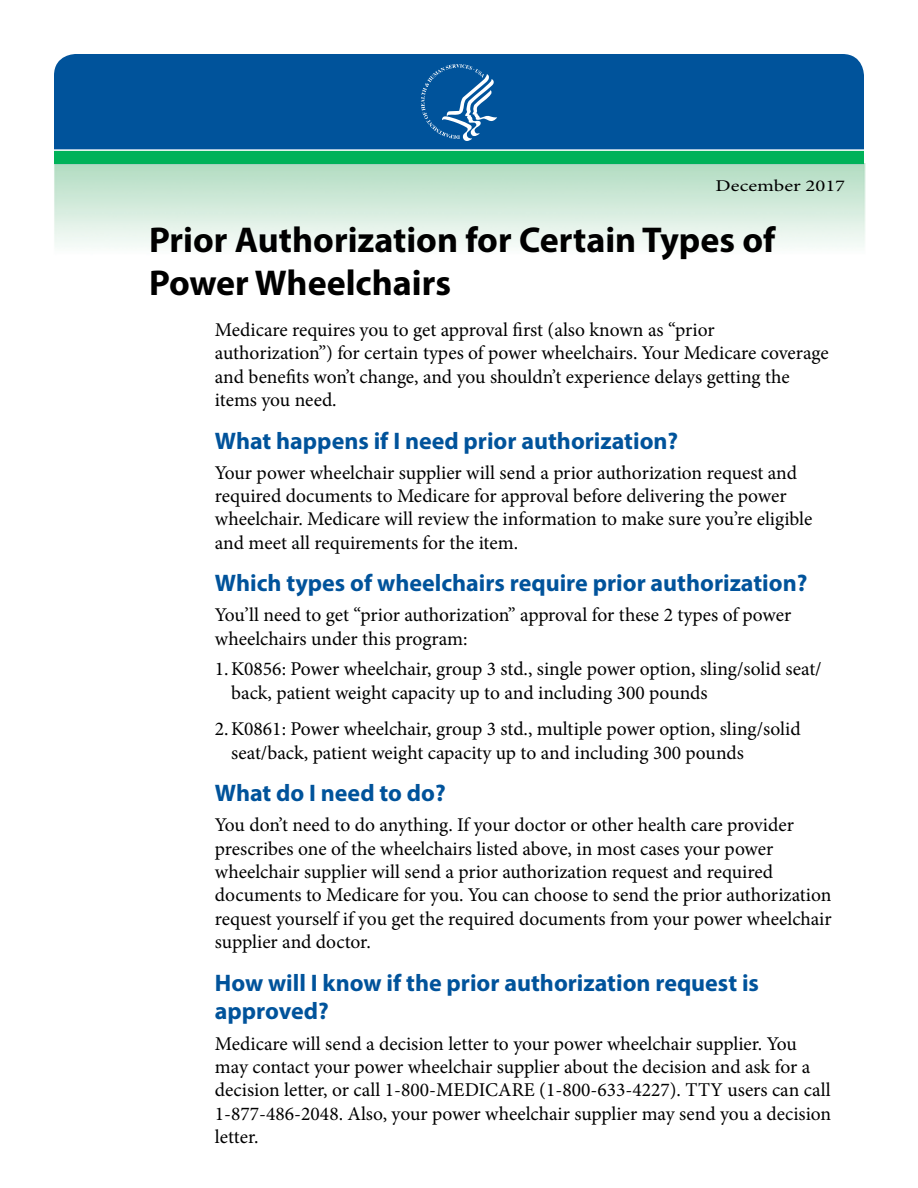
<style>
.page{position:relative;width:918px;height:1188px;background:#fff}
.page>*{position:absolute;margin:0;border:0;box-sizing:border-box;transform-origin:0 0}
.t1{font:700 36px/43.2px "Myriad Pro";color:#000}
.Fact_Sheet_Subheader{font:700 24px/28.8px "Myriad Pro";color:#00539b}
.Fact_Sheet_Text{font:19.5px/23.4px "Minion Pro";color:#000}
.t2{font:16.5px "Minion Pro";color:#000;scale:1.25 1}
</style>
<div class="page">
<div style="left:54px;top:54px;width:810px;height:95px;background:#00539b"></div>
<div style="left:54px;top:150px;width:810px;height:14px;background:#00b259"></div>
<hr style="left:54px;top:149px;width:810px;height:2px;background:#fff">
<svg style="left:421px;top:64px;width:76px;height:77px;background:#2a6fab"></svg>
<p class="t2" style="left:716px;top:175px;width:105px">December 2017</p>
<h1 class="t1" style="left:149px;top:217px;width:628px">Prior Authorization for Certain Types of<br>Power Wheelchairs</h1>
<h1 class="Fact_Sheet_Text" style="left:215px;top:318px;width:615px">Medicare requires you to get approval first (also known as “prior authorization”) for certain types of power wheelchairs. Your Medicare coverage and benefits won’t change, and you shouldn’t experience delays getting the items you need.</h1>
<h2 class="Fact_Sheet_Subheader" style="left:215px;top:425px;width:465px">What happens if I need prior authorization?</h2>
<h3 class="Fact_Sheet_Text" style="left:215px;top:461px;width:599px">Your power wheelchair supplier will send a prior authorization request and required documents to Medicare for approval before delivering the power wheelchair. Medicare will review the information to make sure you’re eligible and meet all requirements for the item.</h3>
<h2 class="Fact_Sheet_Subheader" style="left:215px;top:568px;width:594px">Which types of wheelchairs require prior authorization?</h2>
<h3 class="Fact_Sheet_Text" style="left:215px;top:603px;width:578px">You’ll need to get “prior authorization” approval for these 2 types of power wheelchairs under this program:</h3>
<p class="Fact_Sheet_Text" style="left:231px;top:657px;width:592px;text-indent:-16px">1.K0856: Power wheelchair, group 3 std., single power option, sling/solid seat/ back, patient weight capacity up to and including 300 pounds</p>
<p class="Fact_Sheet_Text" style="left:231px;top:718px;width:571px;text-indent:-16px">2.K0861: Power wheelchair, group 3 std., multiple power option, sling/solid seat/back, patient weight capacity up to and including 300 pounds</p>
<h2 class="Fact_Sheet_Subheader" style="left:215px;top:778px;width:232px">What do I need to do?</h2>
<h3 class="Fact_Sheet_Text" style="left:215px;top:813px;width:618px">You don’t need to do anything. If your doctor or other health care provider prescribes one of the wheelchairs listed above, in most cases your power wheelchair supplier will send a prior authorization request and required documents to Medicare for you. You can choose to send the prior authorization request yourself if you get the required documents from your power wheelchair supplier and doctor.</h3>
<h2 class="Fact_Sheet_Subheader" style="left:215px;top:967px;width:546px">How will I know if the prior authorization request is approved?</h2>
<h3 class="Fact_Sheet_Text" style="left:215px;top:1032px;width:618px">Medicare will send a decision letter to your power wheelchair supplier. You may contact your power wheelchair supplier about the decision and ask for a decision letter, or call 1-800-MEDICARE (1-800-633-4227). TTY users can call 1-877-486-2048. Also, your power wheelchair supplier may send you a decision letter.</h3>
</div>
